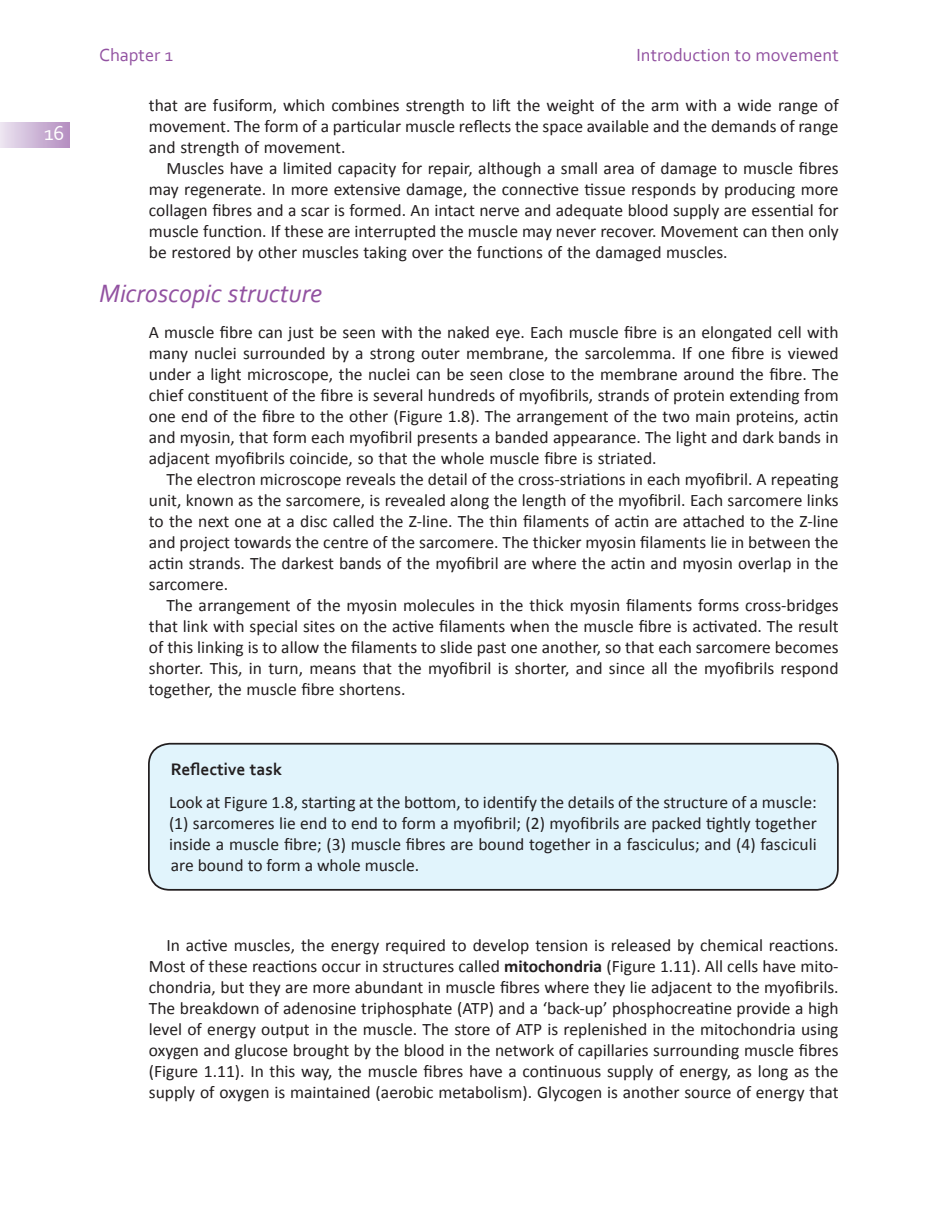
<style>
.page{position:relative;width:938px;height:1221px;background:#fff}
.page>*{position:absolute;margin:0;border:0;box-sizing:border-box;transform-origin:0 0}
.t1{font:italic 26.25px "Corbel";color:#9252a1}
.t2{font:21px "Corbel";color:#fff}
.t3{font:18.38px "Corbel";color:#9252a1}
.t4{font:17.5px/21px "Calibri";color:#231f20;text-align:justify}
.t5{font:700 17.5px "Corbel";color:#231f20}
.s1{font-weight:700}
</style>
<div class="page">
<div style="left:0;top:122px;width:69px;height:25px;background:linear-gradient(to right,#ebe4f1,#b48ec0)"></div>
<div style="left:149px;top:743px;width:688px;height:146px;background:#e1f4fc;border-radius:21px"></div>
<div style="left:148px;top:742px;width:690px;height:148px;border:2px solid #231f20;border-radius:21px"></div>
<p class="t2" style="left:44px;top:124px;width:22px">16</p>
<p class="t3" style="left:99px;top:48px;width:75px">Chapter 1</p>
<p class="t3" style="left:636px;top:48px;width:204px">Introduction to movement</p>
<p class="t4" style="left:149px;top:96px;width:691px">that are fusiform, which combines strength to lift the weight of the arm with a wide range of movement. The form of a particular muscle reflects the space available and the demands of range and strength of movement.</p>
<p class="t4" style="left:149px;top:159px;width:691px;text-indent:18px">Muscles have a limited capacity for repair, although a small area of damage to muscle fibres may regenerate. In more extensive damage, the connective tissue responds by producing more collagen fibres and a scar is formed. An intact nerve and adequate blood supply are essential for muscle function. If these are interrupted the muscle may never recover. Movement can then only be restored by other muscles taking over the functions of the damaged muscles.</p>
<h1 class="t1" style="left:99px;top:283px;width:224px">Microscopic s tructure</h1>
<p class="t4" style="left:149px;top:323px;width:691px">A muscle fibre can just be seen with the naked eye. Each muscle fibre is an elongated cell with many nuclei surrounded by a strong outer membrane, the sarcolemma. If one fibre is viewed under a light microscope, the nuclei can be seen close to the membrane around the fibre. The chief constituent of the fibre is several hundreds of myofibrils, strands of protein extending from one end of the fibre to the other (Figure 1.8 ). The arrangement of the two main proteins, actin and myosin, that form each myofibril presents a banded appearance. The light and dark bands in adjacent myofibrils coincide, so that the whole muscle fibre is striated.</p>
<p class="t4" style="left:149px;top:470px;width:691px;text-indent:17px">The electron microscope reveals the detail of the cross - striations in each myofibril. A repeating unit, known as the sarcomere, is revealed along the length of the myofibril. Each sarcomere links to the next one at a disc called the Z - line. The thin filaments of actin are attached to the Z - line and project towards the centre of the sarcomere. The thicker myosin filaments lie in between the actin strands. The darkest bands of the myofibril are where the actin and myosin overlap in the sarcomere.</p>
<p class="t4" style="left:149px;top:596px;width:691px;text-indent:17px">The arrangement of the myosin molecules in the thick myosin filaments forms cross - bridges that link with special sites on the active filaments when the muscle fibre is activated. The result of this linking is to allow the filaments to slide past one another, so that each sarcomere becomes shorter. This, in turn, means that the myofibril is shorter, and since all the myofibrils respond together, the muscle fibre shortens.</p>
<p class="t5" style="left:171px;top:762px;width:113px">Reflective t ask</p>
<p class="t4" style="left:169px;top:793px;width:649px">Look at Figure 1.8 , starting at the bottom, to identify the details of the structure of a muscle: (1) sarcomeres lie end to end to form a myofibril; (2) myofibrils are packed tightly together inside a muscle fibre; (3) muscle fibres are bound together in a fasciculus; and (4) fasciculi are bound to form a whole muscle.</p>
<p class="t4" style="left:149px;top:936px;width:691px;text-indent:18px">In active muscles, the energy required to develop tension is released by chemical reactions.<br>Most of these reactions occur in structures called <span class="s1">mitochondria</span> (Figure 1.11 ). All cells have mito&shy;chondria, but they are more abundant in muscle fibres where they lie adjacent to the myofibrils.<br>The breakdown of adenosine triphosphate (ATP) and a ‘ back - up ’ phosphocreatine provide a high level of energy output in the muscle. The store of ATP is replenished in the mitochondria using oxygen and glucose brought by the blood in the network of capillaries surrounding muscle fibres (Figure 1.11 ). In this way, the muscle fibres have a continuous supply of energy, as long as the supply of oxygen is maintained (aerobic metabolism). Glycogen is another source of energy that</p>
</div>
